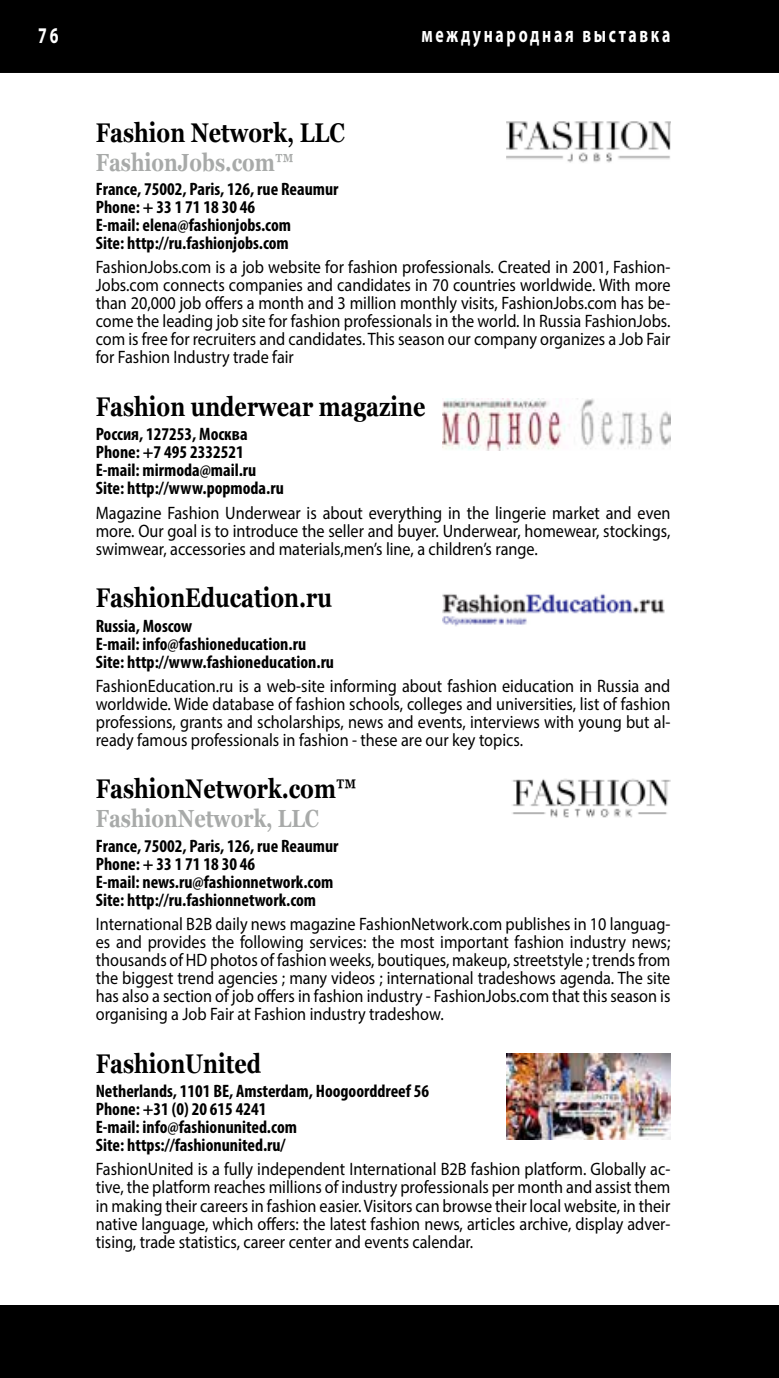
<style>
.page{position:relative;width:779px;height:1378px;background:#fff}
.page>*{position:absolute;margin:0;border:0;box-sizing:border-box;transform-origin:0 0}
.t1{font:700 27px "Georgia";color:#000;scale:.8 1}
.t2{font:700 24.75px "Georgia";color:#a8aaa9;scale:.8 1}
.t3{font:700 22.5px "Myriad Pro";letter-spacing:.17em;color:#fff;scale:.7 1}
.t4{font:18px/18px "Myriad Pro";color:#000;text-align:justify;scale:.9 1}
.t5{font:700 condensed 18px/18px "Myriad Pro";color:#000}
</style>
<div class="page">
<div style="left:0;top:1305px;width:778px;height:73px;background:#000"></div>
<div style="left:0;top:0;width:778px;height:73px;background:#000"></div>
<svg style="left:778px;top:0;width:1px;height:73px"></svg>
<img style="left:506px;top:121px;width:164px;height:42px">
<img style="left:512px;top:778px;width:158px;height:40px">
<img style="left:442px;top:593px;width:223px;height:33px">
<img style="left:506px;top:1054px;width:164px;height:85px">
<img style="left:442px;top:398px;width:227px;height:52px">
<p class="t3" style="left:38px;top:20px;width:30px">76</p>
<p class="t3" style="left:421px;top:20px;width:357px">международная выставка</p>
<p class="t1" style="left:96px;top:115px;width:313px">Fashion Network, LLC</p>
<p class="t2" style="left:96px;top:146px;width:249px">FashionJobs.com™</p>
<p class="t5" style="left:96px;top:179px;width:244px">France, 75002, Paris, 126, rue Reaumur<br>Phone: + 33 1 71 18 30 46<br>E-mail: elena@fashionjobs.com<br>Site: http://ru.fashionjobs.com</p>
<p class="t4" style="left:96px;top:258px;width:639px">FashionJobs.com is a job website for fashion professionals. Created in 2001, Fashion-Jobs.com connects companies and candidates in 70 countries worldwide. With more than 20,000 job offers a month and 3 million monthly visits, FashionJobs.com has be&shy;come the leading job site for fashion professionals in the world. In Russia FashionJobs. com is free for recruiters and candidates. This season our company organizes a Job Fair for Fashion Industry trade fair</p>
<p class="t1" style="left:96px;top:389px;width:413px">Fashion underwear magazine</p>
<p class="t5" style="left:96px;top:425px;width:189px">Россия, 127253, Москва<br>Phone: +7 495 2332521<br>E-mail: mirmoda@mail.ru<br>Site: http://www.popmoda.ru</p>
<p class="t4" style="left:96px;top:503px;width:639px">Magazine Fashion Underwear is about everything in the lingerie market and even more. Our goal is to introduce the seller and buyer. Underwear, homewear, stockings, swimwear, accessories and materials,men’s line, a children’s range.</p>
<p class="t1" style="left:96px;top:580px;width:297px">FashionEducation.ru</p>
<p class="t5" style="left:96px;top:616px;width:240px">Russia, Moscow<br>E-mail: info@fashioneducation.ru<br>Site: http://www.fashioneducation.ru</p>
<p class="t4" style="left:96px;top:676px;width:639px">FashionEducation.ru is a web-site informing about fashion eiducation in Russia and worldwide. Wide database of fashion schools, colleges and universities, list of fashion professions, grants and scholarships, news and events, interviews with young but al&shy;ready famous professionals in fashion - these are our key topics.</p>
<p class="t1" style="left:96px;top:772px;width:327px">FashionNetwork.com™</p>
<p class="t2" style="left:96px;top:803px;width:280px">FashionNetwork, LLC</p>
<p class="t5" style="left:96px;top:836px;width:244px">France, 75002, Paris, 126, rue Reaumur Phone: + 33 1 71 18 30 46<br>E-mail: news.ru@fashionnetwork.com Site: http://ru.fashionnetwork.com</p>
<p class="t4" style="left:96px;top:915px;width:639px">International B2B daily news magazine FashionNetwork.com publishes in 10 languag&shy;es and provides the following services: the most important fashion industry news; thousands of HD photos of fashion weeks, boutiques, makeup, streetstyle ; trends from the biggest trend agencies ; many videos ; international tradeshows agenda. The site has also a section of job offers in fashion industry - FashionJobs.com that this season is organising a Job Fair at Fashion industry tradeshow.</p>
<p class="t1" style="left:96px;top:1046px;width:208px">FashionUnited</p>
<p class="t5" style="left:96px;top:1081px;width:335px">Netherlands, 1101 BE, Amsterdam, Hoogoorddreef 56<br>Phone: +31 (0) 20 615 4241<br>E-mail: info@fashionunited.com<br>Site: https://fashionunited.ru/</p>
<p class="t4" style="left:96px;top:1160px;width:639px">FashionUnited is a fully independent International B2B fashion platform. Globally ac&shy;tive, the platform reaches millions of industry professionals per month and assist them in making their careers in fashion easier. Visitors can browse their local website, in their native language, which offers: the latest fashion news, articles archive, display adver&shy;tising, trade statistics, career center and events calendar.</p>
</div>
